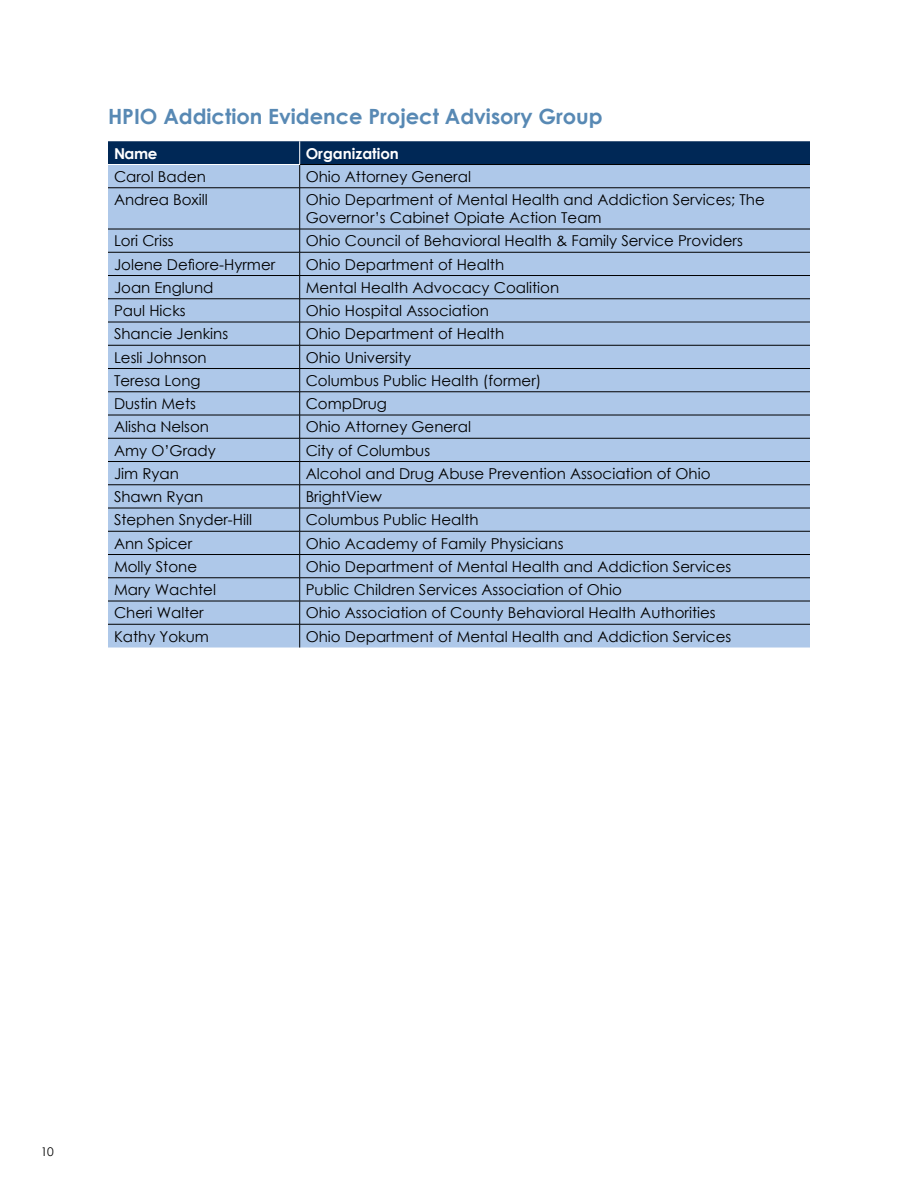
<style>
.page{position:relative;width:918px;height:1188px;background:#fff}
.page>*{position:absolute;margin:0;border:0;box-sizing:border-box;transform-origin:0 0}
.t1{font:700 21px "Century Gothic";color:#5889b4}
.t2{font:15px/18px "Century Gothic";color:#000}
.t3{font:700 15px "Century Gothic";color:#fff}
.t4{font:12px "Century Gothic";color:#000}
</style>
<div class="page">
<div style="left:108px;top:189px;width:702px;height:459px;background:#aec8e9"></div>
<hr style="left:108px;top:188px;width:192px;height:1px;background:#000">
<hr style="left:300px;top:188px;width:510px;height:1px;background:#000">
<hr style="left:299px;top:188px;width:1px;height:41px;background:#000">
<hr style="left:108px;top:229px;width:192px;height:1px;background:#000">
<hr style="left:300px;top:229px;width:510px;height:1px;background:#000">
<hr style="left:108px;top:252px;width:192px;height:1px;background:#000">
<hr style="left:300px;top:252px;width:510px;height:1px;background:#000">
<hr style="left:108px;top:275px;width:192px;height:1px;background:#000">
<hr style="left:300px;top:275px;width:510px;height:1px;background:#000">
<hr style="left:108px;top:299px;width:192px;height:1px;background:#000">
<hr style="left:300px;top:299px;width:510px;height:1px;background:#000">
<hr style="left:108px;top:322px;width:192px;height:1px;background:#000">
<hr style="left:300px;top:322px;width:510px;height:1px;background:#000">
<hr style="left:108px;top:345px;width:192px;height:1px;background:#000">
<hr style="left:300px;top:345px;width:510px;height:1px;background:#000">
<hr style="left:108px;top:368px;width:192px;height:1px;background:#000">
<hr style="left:300px;top:368px;width:510px;height:1px;background:#000">
<hr style="left:108px;top:392px;width:192px;height:1px;background:#000">
<hr style="left:300px;top:392px;width:510px;height:1px;background:#000">
<hr style="left:108px;top:415px;width:192px;height:1px;background:#000">
<hr style="left:300px;top:415px;width:510px;height:1px;background:#000">
<hr style="left:108px;top:438px;width:192px;height:1px;background:#000">
<hr style="left:300px;top:438px;width:510px;height:1px;background:#000">
<hr style="left:108px;top:461px;width:192px;height:1px;background:#000">
<hr style="left:300px;top:461px;width:510px;height:1px;background:#000">
<hr style="left:108px;top:485px;width:192px;height:1px;background:#000">
<hr style="left:300px;top:485px;width:510px;height:1px;background:#000">
<hr style="left:108px;top:508px;width:192px;height:1px;background:#000">
<hr style="left:300px;top:508px;width:510px;height:1px;background:#000">
<hr style="left:108px;top:531px;width:192px;height:1px;background:#000">
<hr style="left:300px;top:531px;width:510px;height:1px;background:#000">
<hr style="left:108px;top:554px;width:192px;height:1px;background:#000">
<hr style="left:300px;top:554px;width:510px;height:1px;background:#000">
<hr style="left:108px;top:578px;width:192px;height:1px;background:#000">
<hr style="left:300px;top:578px;width:510px;height:1px;background:#000">
<hr style="left:108px;top:601px;width:192px;height:1px;background:#000">
<hr style="left:300px;top:601px;width:510px;height:1px;background:#000">
<hr style="left:108px;top:624px;width:192px;height:1px;background:#000">
<hr style="left:300px;top:624px;width:510px;height:1px;background:#000">
<svg style="left:299px;top:229px;width:1px;height:419px"></svg>
<svg style="left:108px;top:141px;width:702px;height:47px;background:#54749a"></svg>
<hr style="left:108px;top:164px;width:192px;height:1px;background:#fff">
<h1 class="t1" style="left:108px;top:100px;width:496px">HPIO Addiction Evidence Project Advisory Group</h1>
<p class="t3" style="left:114px;top:142px;width:45px">Name</p>
<p class="t3" style="left:306px;top:142px;width:95px">Organization</p>
<p class="t2" style="left:114px;top:167px;width:93px">Carol Baden</p>
<p class="t2" style="left:306px;top:167px;width:167px">Ohio Attorney General</p>
<p class="t2" style="left:114px;top:190px;width:95px">Andrea Boxill</p>
<p class="t2" style="left:306px;top:190px;width:461px">Ohio Department of Mental Health and Addiction Services; The<br>Governor’s Cabinet Opiate Action Team</p>
<p class="t2" style="left:114px;top:232px;width:61px">Lori Criss</p>
<p class="t2" style="left:306px;top:232px;width:439px">Ohio Council of Behavioral Health &amp; Family Service Providers</p>
<p class="t2" style="left:114px;top:255px;width:163px">Jolene Defiore-Hyrmer</p>
<p class="t2" style="left:306px;top:255px;width:200px">Ohio Department of Health</p>
<p class="t2" style="left:114px;top:278px;width:101px">Joan Englund</p>
<p class="t2" style="left:306px;top:278px;width:255px">Mental Health Advocacy Coalition</p>
<p class="t2" style="left:114px;top:301px;width:73px">Paul Hicks</p>
<p class="t2" style="left:306px;top:301px;width:185px">Ohio Hospital Association</p>
<p class="t2" style="left:114px;top:325px;width:116px">Shancie Jenkins</p>
<p class="t2" style="left:306px;top:325px;width:200px">Ohio Department of Health</p>
<p class="t2" style="left:114px;top:348px;width:94px">Lesli Johnson</p>
<p class="t2" style="left:306px;top:348px;width:107px">Ohio University</p>
<p class="t2" style="left:114px;top:371px;width:88px">Teresa Long</p>
<p class="t2" style="left:306px;top:371px;width:237px">Columbus Public Health (former)</p>
<p class="t2" style="left:114px;top:394px;width:83px">Dustin Mets</p>
<p class="t2" style="left:306px;top:394px;width:83px">CompDrug</p>
<p class="t2" style="left:114px;top:418px;width:97px">Alisha Nelson</p>
<p class="t2" style="left:306px;top:418px;width:167px">Ohio Attorney General</p>
<p class="t2" style="left:114px;top:441px;width:103px">Amy O’Grady</p>
<p class="t2" style="left:306px;top:441px;width:126px">City of Columbus</p>
<p class="t2" style="left:114px;top:464px;width:66px">Jim Ryan</p>
<p class="t2" style="left:306px;top:464px;width:406px">Alcohol and Drug Abuse Prevention Association of Ohio</p>
<p class="t2" style="left:114px;top:487px;width:91px">Shawn Ryan</p>
<p class="t2" style="left:306px;top:487px;width:78px">BrightView</p>
<p class="t2" style="left:114px;top:511px;width:140px">Stephen Snyder-Hill</p>
<p class="t2" style="left:306px;top:511px;width:175px">Columbus Public Health</p>
<p class="t2" style="left:114px;top:534px;width:80px">Ann Spicer</p>
<p class="t2" style="left:306px;top:534px;width:259px">Ohio Academy of Family Physicians</p>
<p class="t2" style="left:114px;top:557px;width:85px">Molly Stone</p>
<p class="t2" style="left:306px;top:557px;width:427px">Ohio Department of Mental Health and Addiction Services</p>
<p class="t2" style="left:114px;top:580px;width:104px">Mary Wachtel</p>
<p class="t2" style="left:306px;top:580px;width:318px">Public Children Services Association of Ohio</p>
<p class="t2" style="left:114px;top:604px;width:91px">Cheri Walter</p>
<p class="t2" style="left:306px;top:604px;width:412px">Ohio Association of County Behavioral Health Authorities</p>
<p class="t2" style="left:114px;top:627px;width:96px">Kathy Yokum</p>
<p class="t2" style="left:306px;top:627px;width:427px">Ohio Department of Mental Health and Addiction Services</p>
<p class="t4" style="left:41px;top:1144px;width:15px">10</p>
</div>
